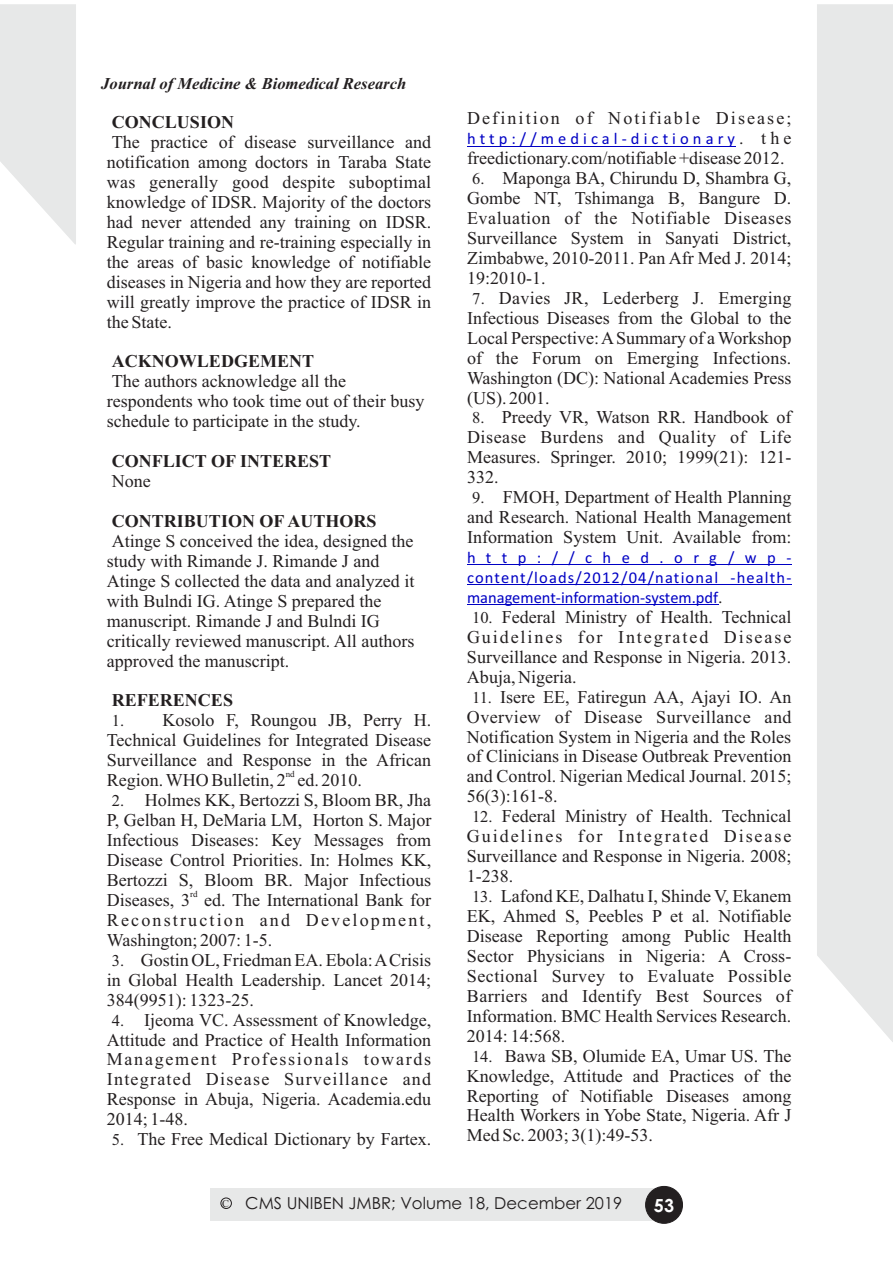
<style>
.page{position:relative;width:893px;height:1262px;background:#fff}
.page>*{position:absolute;margin:0;border:0;box-sizing:border-box;transform-origin:0 0}
.t1{font:18px/20px "Times New Roman";color:#231f20;text-align:justify}
.t2{font:700 18px "Times New Roman";color:#231f20}
.t3{font:18px "Times New Roman";letter-spacing:.115em;color:#231f20}
.t4{font:700 18px "Century Gothic";color:#fff}
.t5{font:16.5px/20px "Calibri";letter-spacing:.07em;color:#0000c4;text-align:justify}
.t6{font:italic 700 16.5px "Times New Roman";color:#231f20}
.t7{font:16.5px "Century Gothic";color:#231f20}
.t8{font:16.5px "Calibri";letter-spacing:.245em;color:#0000c4}
.t9{font:9px "Times New Roman";color:#231f20}
.s1{font-size:16.5px}
.s2{font-family:"Times New Roman";font-size:18px;color:#231f20}
</style>
<div class="page">
<div style="left:817px;top:4px;width:76px;height:1038px;background:#e7e8e8"></div>
<svg style="left:0;top:4px;width:76px;height:241px"></svg>
<div style="left:210px;top:1188px;width:459px;height:33px;background:#e7e8e8"></div>
<div style="left:645px;top:1186px;width:37px;height:37px;background:#231f20;border:1px solid #231f20;border-radius:50%"></div>
<hr style="left:467px;top:146px;width:268px;height:1px;background:#0000c4">
<hr style="left:467px;top:564px;width:324px;height:1px;background:#0000c4">
<hr style="left:467px;top:584px;width:324px;height:1px;background:#0000c4">
<hr style="left:467px;top:604px;width:251px;height:1px;background:#0000c4">
<div style="left:221px;top:1197px;width:10px;height:11px;border:1px solid #231f20;border-radius:50%"></div>
<p class="t6" style="left:101px;top:78px;width:306px">Journal of Medicine &amp; Biomedical Research</p>
<p class="t2" style="left:112px;top:116px;width:124px">CONCLUSION</p>
<p class="t1" style="left:107px;top:134px;width:326px">The practice of disease surveillance and notification among doctors in Taraba State was generally good despite suboptimal knowledge of IDSR. Majority of the doctors had never attended any training on IDSR.<br>Regular training and re-training especially in the areas of basic knowledge of notifiable diseases in Nigeria and how they are reported will greatly improve the practice of IDSR in the State.</p>
<p class="t2" style="left:112px;top:355px;width:204px">ACKNOWLEDGEMENT</p>
<p class="t1" style="left:107px;top:373px;width:319px;text-align:left">The authors acknowledge all the respondents who took time out of their busy schedule to participate in the study.</p>
<p class="t2" style="left:112px;top:455px;width:221px">CONFLICT OF INTEREST</p>
<p class="t1" style="left:112px;top:473px;width:40px">None</p>
<p class="t2" style="left:112px;top:515px;width:266px">CONTRIBUTION OF AUTHORS</p>
<p class="t1" style="left:107px;top:532px;width:309px;text-align:left">Atinge S conceived the idea, designed the study with Rimande J. Rimande J and Atinge S collected the data and analyzed it with Bulndi IG. Atinge S prepared the manuscript. Rimande J and Bulndi IG critically reviewed manuscript. All authors approved the manuscript.</p>
<p class="t2" style="left:112px;top:694px;width:123px">REFERENCES</p>
<p class="t1" style="left:107px;top:712px;width:326px"><span class="s1">1.</span> Kosolo F, Roungou JB, Perry H.<br>Technical Guidelines for Integrated Disease Surveillance and Response in the African</p>
<p class="t9" style="left:286px;top:771px;width:10px">nd</p>
<p class="t1" style="left:107px;top:772px;width:257px">Region. WHO Bulletin, 2 ed. 2010.</p>
<p class="t1" style="left:107px;top:792px;width:326px"><span class="s1">2.</span> Holmes KK, Bertozzi S, Bloom BR, Jha P, Gelban H, DeMaria LM, Horton S. Major Infectious Diseases: Key Messages from Disease Control Priorities. In: Holmes KK, Bertozzi S, Bloom BR. Major Infectious</p>
<p class="t9" style="left:190px;top:890px;width:9px">rd</p>
<p class="t1" style="left:107px;top:891px;width:326px">Diseases, 3 ed. The International Bank for Reconstruction and Development, Washington; 2007: 1-5.</p>
<p class="t1" style="left:107px;top:951px;width:326px"><span class="s1">3.</span> Gostin OL, Friedman EA. Ebola: ACrisis in Global Health Leadership. Lancet 2014; 384(9951): 1323-25.</p>
<p class="t1" style="left:107px;top:1011px;width:326px"><span class="s1">4.</span> Ijeoma VC. Assessment of Knowledge, Attitude and Practice of Health Information Management Professionals towards Integrated Disease Surveillance and Response in Abuja, Nigeria. Academia.edu 2014; 1-48.</p>
<p class="t1" style="left:112px;top:1131px;width:321px"><span class="s1">5.</span> The Free Medical Dictionary by Fartex.</p>
<p class="t3" style="left:467px;top:112px;width:326px">Definition of Notifiable Disease;</p>
<p class="t8" style="left:467px;top:132px;width:326px">http://medical-dictionary<span class="s2">. the</span></p>
<p class="t1" style="left:467px;top:150px;width:319px">freedictionary.com/notifiable +disease 2012.</p>
<p class="t1" style="left:467px;top:170px;width:326px"><span class="s1">6.</span> Maponga BA, Chirundu D, Shambra G, Gombe NT, Tshimanga B, Bangure D.<br>Evaluation of the Notifiable Diseases Surveillance System in Sanyati District, Zimbabwe, 2010-2011. Pan Afr Med J. 2014; 19:2010-1.</p>
<p class="t1" style="left:467px;top:289px;width:326px"><span class="s1">7.</span> Davies JR, Lederberg J. Emerging Infectious Diseases from the Global to the Local Perspective: ASummary of a Workshop of the Forum on Emerging Infections.<br>Washington (DC): National Academies Press (US). 2001.</p>
<p class="t1" style="left:467px;top:409px;width:326px"><span class="s1">8.</span> Preedy VR, Watson RR. Handbook of Disease Burdens and Quality of Life Measures. Springer. 2010; 1999(21): 121- 332.</p>
<p class="t1" style="left:467px;top:489px;width:326px"><span class="s1">9.</span> FMOH, Department of Health Planning and Research. National Health Management Information System Unit. Available from:</p>
<p class="t5" style="left:467px;top:549px;width:326px">http://ched.org/wp&shy;content/loads/2012/04/national -health&shy;management-information-system.pdf<span class="s2">.</span></p>
<p class="t1" style="left:467px;top:608px;width:326px"><span class="s1">10.</span> Federal Ministry of Health. Technical Guidelines for Integrated Disease Surveillance and Response in Nigeria. 2013.<br>Abuja, Nigeria.</p>
<p class="t1" style="left:467px;top:688px;width:326px"><span class="s1">11.</span> Isere EE, Fatiregun AA, Ajayi IO. An Overview of Disease Surveillance and Notification System in Nigeria and the Roles of Clinicians in Disease Outbreak Prevention and Control. Nigerian Medical Journal. 2015; 56(3):161-8.</p>
<p class="t1" style="left:467px;top:808px;width:326px"><span class="s1">12.</span> Federal Ministry of Health. Technical Guidelines for Integrated Disease Surveillance and Response in Nigeria. 2008; 1-238.</p>
<p class="t1" style="left:467px;top:887px;width:326px"><span class="s1">13.</span> Lafond KE, Dalhatu I, Shinde V, Ekanem EK, Ahmed S, Peebles P et al. Notifiable Disease Reporting among Public Health Sector Physicians in Nigeria: A Cross-Sectional Survey to Evaluate Possible Barriers and Identify Best Sources of Information. BMC Health Services Research.<br>2014: 14:568.</p>
<p class="t1" style="left:467px;top:1047px;width:326px"><span class="s1">14.</span> Bawa SB, Olumide EA, Umar US. The Knowledge, Attitude and Practices of the Reporting of Notifiable Diseases among Health Workers in Yobe State, Nigeria. Afr J Med Sc. 2003; 3(1):49-53.</p>
<p class="t7" style="left:222px;top:1196px;width:401px"><sup>C</sup> CMS UNIBEN JMBR; Volume 18, December 2019</p>
<p class="t4" style="left:654px;top:1198px;width:22px">53</p>
</div>
